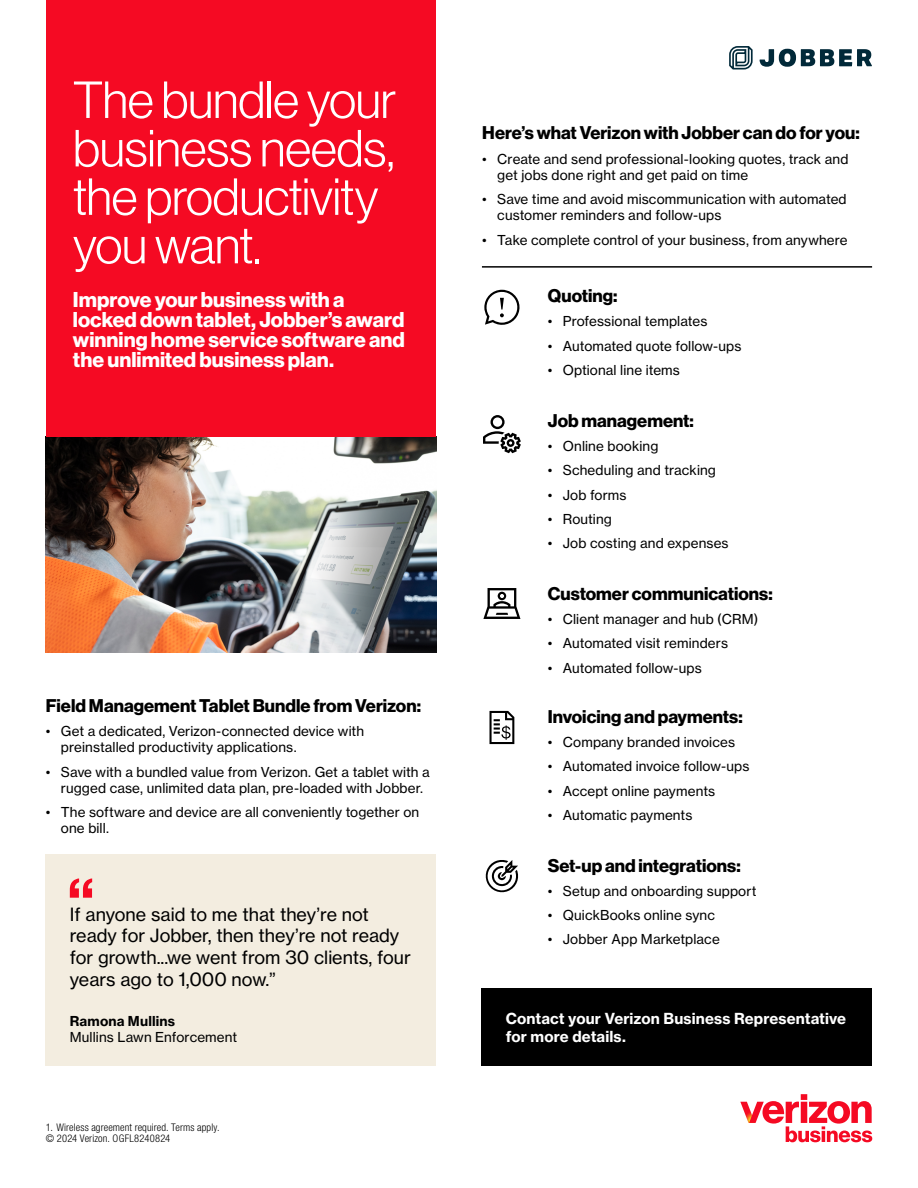
<style>
.page{position:relative;width:918px;height:1188px;background:#fff}
.page>*{position:absolute;margin:0;border:0;box-sizing:border-box;transform-origin:0 0}
.t1{font:300 51px/48.4px "Verizon NHGDS";letter-spacing:-.01em;color:#fff}
.t2{font:700 21px/20px "Verizon NHGDS";color:#fff}
.t3{font:700 18px "Verizon NHGDS";color:#000}
.t4{font:18px/21.6px "Verizon NHGTX";color:#000}
.t5{font:700 15px/18px "Verizon NHGTX";letter-spacing:.005em;color:#fff}
.t6{font:13.5px/16.2px "Verizon NHGTX";letter-spacing:.01em;color:#000}
.t7{font:700 13.5px "Verizon NHGTX";letter-spacing:.015em;color:#000}
.t8{font:300 condensed 10.5px "Helvetica Neue LT Std";letter-spacing:.01em;color:#000}
</style>
<div class="page">
<img style="left:46px;top:436px;width:390px;height:216px">
<svg style="left:729px;top:46px;width:143px;height:23px"></svg>
<svg style="left:740px;top:1094px;width:132px;height:48px"></svg>
<div style="left:46px;top:0;width:390px;height:436px;background:#f50a23"></div>
<div style="left:46px;top:854px;width:390px;height:212px;background:#f3ede0"></div>
<svg style="left:70px;top:878px;width:22px;height:20px"></svg>
<hr style="left:482px;top:266px;width:390px;height:2px;background:#000">
<svg style="left:484px;top:290px;width:36px;height:35px"></svg>
<svg style="left:483px;top:415px;width:38px;height:38px"></svg>
<svg style="left:483px;top:588px;width:37px;height:31px"></svg>
<svg style="left:490px;top:711px;width:24px;height:33px"></svg>
<svg style="left:485px;top:860px;width:34px;height:33px"></svg>
<div style="left:482px;top:989px;width:390px;height:77px;background:#000"></div>
<h1 class="t1" style="left:73px;top:75px;width:325px">The bundle your business needs, the productivity you want.</h1>
<h2 class="t2" style="left:73px;top:290px;width:333px">Improve your business with a locked down tablet, Jobber’s award winning home service software and the unlimited business plan.</h2>
<h3 class="t3" style="left:46px;top:695px;width:377px">Field Management Tablet Bundle from Verizon:</h3>
<p class="t6" style="left:61px;top:723px;width:305px;text-indent:-15px">• Get a dedicated, Verizon-connected device with preinstalled productivity applications.</p>
<p class="t6" style="left:61px;top:763px;width:370px;text-indent:-15px">• Save with a bundled value from Verizon. Get a tablet with a rugged case, unlimited data plan, pre-loaded with Jobber.</p>
<p class="t6" style="left:61px;top:804px;width:360px;text-indent:-15px">• The software and device are all conveniently together on one bill.</p>
<h3 class="t4" style="left:70px;top:903px;width:343px">If anyone said to me that they’re not ready for Jobber, then they’re not ready for growth...we went from 30 clients, four years ago to 1,000 now.”</h3>
<p class="t7" style="left:70px;top:1012px;width:107px">Ramona Mullins</p>
<p class="t6" style="left:70px;top:1029px;width:169px">Mullins Lawn Enforcement</p>
<p class="t8" style="left:46px;top:1121px;width:175px">1. Wireless agreement required. Terms apply.</p>
<p class="t8" style="left:46px;top:1132px;width:126px">© 2024 Verizon. OGFL8240824</p>
<h3 class="t3" style="left:482px;top:122px;width:379px">Here’s what Verizon with Jobber can do for you:</h3>
<p class="t6" style="left:497px;top:150px;width:353px;text-indent:-15px">• Create and send professional-looking quotes, track and get jobs done right and get paid on time</p>
<p class="t6" style="left:497px;top:191px;width:351px;text-indent:-15px">• Save time and avoid miscommunication with automated customer reminders and follow-ups</p>
<p class="t6" style="left:482px;top:231px;width:367px">• Take complete control of your business, from anywhere</p>
<h3 class="t3" style="left:548px;top:285px;width:71px">Quoting:</h3>
<p class="t6" style="left:548px;top:313px;width:161px">• Professional templates</p>
<p class="t6" style="left:548px;top:337px;width:195px">• Automated quote follow-ups</p>
<p class="t6" style="left:548px;top:362px;width:134px">• Optional line items</p>
<h3 class="t3" style="left:548px;top:410px;width:148px">Job management:</h3>
<p class="t6" style="left:548px;top:438px;width:112px">• Online booking</p>
<p class="t6" style="left:548px;top:462px;width:170px">• Scheduling and tracking</p>
<p class="t6" style="left:548px;top:486px;width:80px">• Job forms</p>
<p class="t6" style="left:548px;top:511px;width:66px">• Routing</p>
<p class="t6" style="left:548px;top:535px;width:182px">• Job costing and expenses</p>
<h3 class="t3" style="left:548px;top:583px;width:226px">Customer communications:</h3>
<p class="t6" style="left:548px;top:611px;width:212px">• Client manager and hub (CRM)</p>
<p class="t6" style="left:548px;top:635px;width:182px">• Automated visit reminders</p>
<p class="t6" style="left:548px;top:659px;width:155px">• Automated follow-ups</p>
<h3 class="t3" style="left:548px;top:706px;width:196px">Invoicing and payments:</h3>
<p class="t6" style="left:548px;top:734px;width:189px">• Company branded invoices</p>
<p class="t6" style="left:548px;top:758px;width:203px">• Automated invoice follow-ups</p>
<p class="t6" style="left:548px;top:782px;width:169px">• Accept online payments</p>
<p class="t6" style="left:548px;top:807px;width:146px">• Automatic payments</p>
<h3 class="t3" style="left:548px;top:855px;width:194px">Set-up and integrations:</h3>
<p class="t6" style="left:548px;top:883px;width:210px">• Setup and onboarding support</p>
<p class="t6" style="left:548px;top:907px;width:169px">• QuickBooks online sync</p>
<p class="t6" style="left:548px;top:931px;width:174px">• Jobber App Marketplace</p>
<p class="t5" style="left:506px;top:1009px;width:342px">Contact your Verizon Business Representative for more details.</p>
</div>
